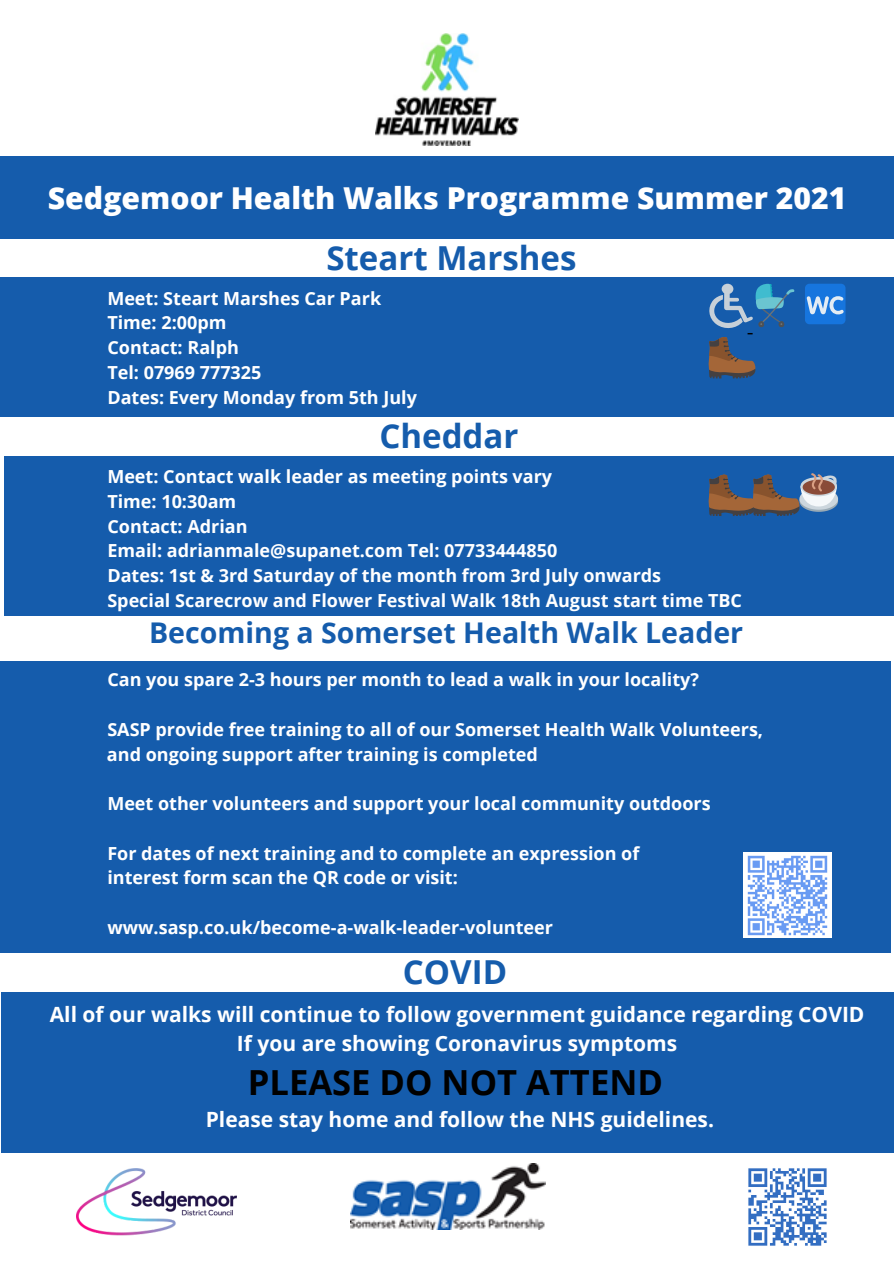
<style>
.page{position:relative;width:894px;height:1264px;background:#fff}
.page>*{position:absolute;margin:0;border:0;box-sizing:border-box;transform-origin:0 0}
.t1{font:700 34.5px "Open Sans";color:#000}
.t2{font:700 33px "Open Sans";color:#155cac}
.t3{font:800 30.15px "Open Sans";color:#fff}
.t4{font:700 28.5px "Open Sans";color:#155cac}
.t5{font:700 21px "Open Sans";color:#fff}
.t6{font:700 18px "Open Sans";color:#fff}
</style>
<div class="page">
<img style="left:375px;top:34px;width:143px;height:111px">
<div style="left:1px;top:156px;width:892px;height:82px;background:#155cac"></div>
<img style="left:76px;top:1168px;width:160px;height:68px">
<img style="left:350px;top:1163px;width:195px;height:66px">
<img style="left:748px;top:1168px;width:79px;height:78px">
<div style="left:4px;top:456px;width:889px;height:159px;background:#155cac"></div>
<div style="left:0;top:278px;width:893px;height:139px;background:#155cac"></div>
<div style="left:0;top:661px;width:890px;height:291px;background:#155cac"></div>
<svg style="left:708px;top:284px;width:86px;height:94px"></svg>
<div style="left:804px;top:284px;width:41px;height:40px;background:#1675de;border-radius:5px"></div>
<svg style="left:806px;top:296px;width:37px;height:18px"></svg>
<svg style="left:708px;top:473px;width:130px;height:43px"></svg>
<div style="left:1px;top:991px;width:892px;height:161px;background:#155cac"></div>
<img style="left:743px;top:852px;width:88px;height:85px">
<p class="t3" style="left:48px;top:177px;width:799px">Sedgemoor Health Walks Programme Summer 2021</p>
<p class="t2" style="left:326px;top:235px;width:252px">Steart Marshes</p>
<p class="t6" style="left:107px;top:285px;width:275px">Meet: Steart Marshes Car Park</p>
<p class="t6" style="left:107px;top:310px;width:121px">Time: 2:00pm</p>
<p class="t6" style="left:107px;top:335px;width:133px">Contact: Ralph</p>
<p class="t6" style="left:107px;top:359px;width:155px">Tel: 07969 777325</p>
<p class="t6" style="left:107px;top:384px;width:311px">Dates: Every Monday from 5th July</p>
<p class="t2" style="left:379px;top:413px;width:140px">Cheddar</p>
<p class="t6" style="left:107px;top:463px;width:446px">Meet: Contact walk leader as meeting points vary</p>
<p class="t6" style="left:107px;top:488px;width:130px">Time: 10:30am</p>
<p class="t6" style="left:107px;top:513px;width:142px">Contact: Adrian</p>
<p class="t6" style="left:107px;top:538px;width:451px">Email: adrianmale@supanet.com Tel: 07733444850</p>
<p class="t6" style="left:107px;top:563px;width:555px">Dates: 1st &amp; 3rd Saturday of the month from 3rd July onwards</p>
<p class="t6" style="left:107px;top:587px;width:636px">Special Scarecrow and Flower Festival Walk 18th August start time TBC</p>
<p class="t4" style="left:149px;top:612px;width:595px">Becoming a Somerset Health Walk Leader</p>
<p class="t6" style="left:107px;top:667px;width:593px">Can you spare 2-3 hours per month to lead a walk in your locality?</p>
<p class="t6" style="left:107px;top:716px;width:657px">SASP provide free training to all of our Somerset Health Walk Volunteers,</p>
<p class="t6" style="left:107px;top:741px;width:432px">and ongoing support after training is completed</p>
<p class="t6" style="left:107px;top:790px;width:604px">Meet other volunteers and support your local community outdoors</p>
<p class="t6" style="left:107px;top:840px;width:533px">For dates of next training and to complete an expression of</p>
<p class="t6" style="left:107px;top:865px;width:352px">interest form scan the QR code or visit:</p>
<p class="t6" style="left:107px;top:914px;width:447px">www.sasp.co.uk/become-a-walk-leader-volunteer</p>
<p class="t2" style="left:403px;top:948px;width:106px">COVID</p>
<p class="t5" style="left:50px;top:999px;width:816px">All of our walks will continue to follow government guidance regarding COVID</p>
<p class="t5" style="left:237px;top:1028px;width:442px">If you are showing Coronavirus symptoms</p>
<p class="t1" style="left:248px;top:1057px;width:416px">PLEASE DO NOT ATTEND</p>
<p class="t5" style="left:206px;top:1104px;width:509px">Please stay home and follow the NHS guidelines.</p>
</div>
